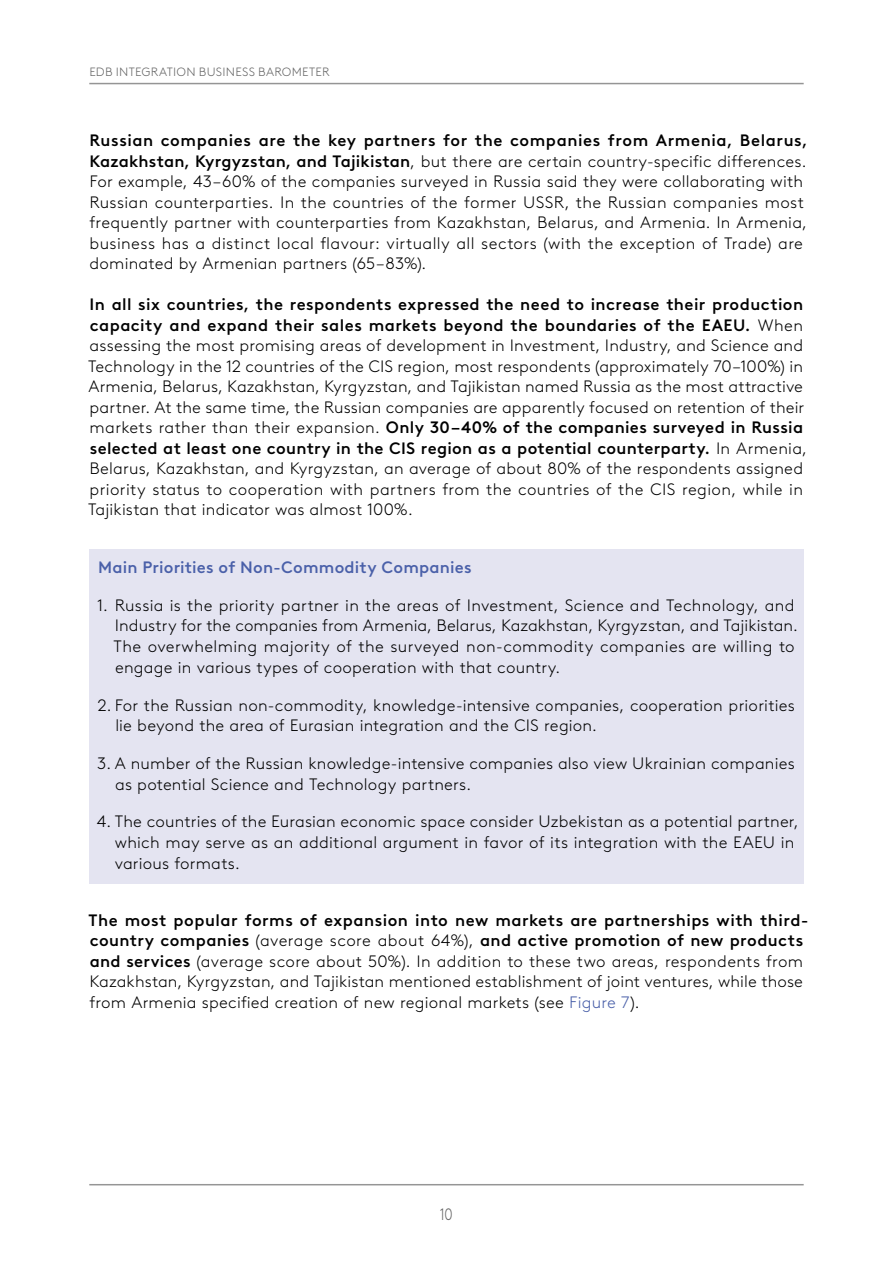
<style>
.page{position:relative;width:893px;height:1263px;background:#fff}
.page>*{position:absolute;margin:0;border:0;box-sizing:border-box;transform-origin:0 0}
.t1{font:300 16.5px/20.5px "Brown LL Cyr";letter-spacing:.015em;color:#000}
.t2{font:500 16.5px "Brown LL Cyr";letter-spacing:.01em;color:#4a60a9}
.t3{font:300 16.5px "Brown LL Cyr";color:#636363;scale:.8 1}
.t4{font:300 12px "Brown LL Cyr";letter-spacing:.02em;color:#636363}
.s1{font-weight:500}
.s2{color:#4a60a9}
</style>
<div class="page">
<hr style="left:89px;top:1184px;width:715px;height:1px;background:#959595">
<hr style="left:89px;top:83px;width:715px;height:1px;background:#959595">
<div style="left:89px;top:549px;width:715px;height:335px;background:#e4e4f1"></div>
<p class="t4" style="left:89px;top:65px;width:242px">EDB INTEGRATION BUSINESS BAROMETER</p>
<p class="t1" style="left:89px;top:130px;width:720px"><span class="s1">Russian companies are the key partners for the companies from Armenia, Belarus, Kazakhstan, Kyrgyzstan, and Tajikistan</span>, but there are certain country-specific differences.<br>For example, 43–60% of the companies surveyed in Russia said they were collaborating with Russian counterparties. In the countries of the former USSR, the Russian companies most frequently partner with counterparties from Kazakhstan, Belarus, and Armenia. In Armenia, business has a distinct local flavour: virtually all sectors (with the exception of Trade) are dominated by Armenian partners (65–83%).</p>
<p class="t1" style="left:88px;top:294px;width:721px"><span class="s1">In all six countries, the respondents expressed the need to increase their production capacity and expand their sales markets beyond the boundaries of the EAEU.</span> When assessing the most promising areas of development in Investment, Industry, and Science and Technology in the 12 countries of the CIS region, most respondents (approximately 70–100%) in Armenia, Belarus, Kazakhstan, Kyrgyzstan, and Tajikistan named Russia as the most attractive partner. At the same time, the Russian companies are apparently focused on retention of their markets rather than their expansion. <span class="s1">Only 30–40% of the companies surveyed in Russia selected at least one country in the CIS region as a potential counterparty.</span> In Armenia, Belarus, Kazakhstan, and Kyrgyzstan, an average of about 80% of the respondents assigned priority status to cooperation with partners from the countries of the CIS region, while in Tajikistan that indicator was almost 100%.</p>
<p class="t2" style="left:98px;top:557px;width:375px">Main Priorities of Non-Commodity Companies</p>
<p class="t1" style="left:114px;top:595px;width:686px;text-indent:-16px">1. Russia is the priority partner in the areas of Investment, Science and Technology, and Industry for the companies from Armenia, Belarus, Kazakhstan, Kyrgyzstan, and Tajikistan.<br>The overwhelming majority of the surveyed non-commodity companies are willing to engage in various types of cooperation with that country.</p>
<p class="t1" style="left:115px;top:694px;width:681px;text-indent:-18px">2. For the Russian non-commodity, knowledge-intensive companies, cooperation priorities lie beyond the area of Eurasian integration and the CIS region.</p>
<p class="t1" style="left:115px;top:753px;width:681px;text-indent:-18px">3. A number of the Russian knowledge-intensive companies also view Ukrainian companies as potential Science and Technology partners.</p>
<p class="t1" style="left:115px;top:811px;width:685px;text-indent:-18px">4. The countries of the Eurasian economic space consider Uzbekistan as a potential partner, which may serve as an additional argument in favor of its integration with the EAEU in various formats.</p>
<p class="t1" style="left:89px;top:910px;width:721px"><span class="s1">The most popular forms of expansion into new markets are partnerships with third&shy;country companies</span> (average score about 64%), <span class="s1">and active promotion of new products and services</span> (average score about 50%). In addition to these two areas, respondents from Kazakhstan, Kyrgyzstan, and Tajikistan mentioned establishment of joint ventures, while those from Armenia specified creation of new regional markets (see <span class="s2">Figure 7</span>).</p>
<p class="t3" style="left:440px;top:1204px;width:17px">10</p>
</div>
